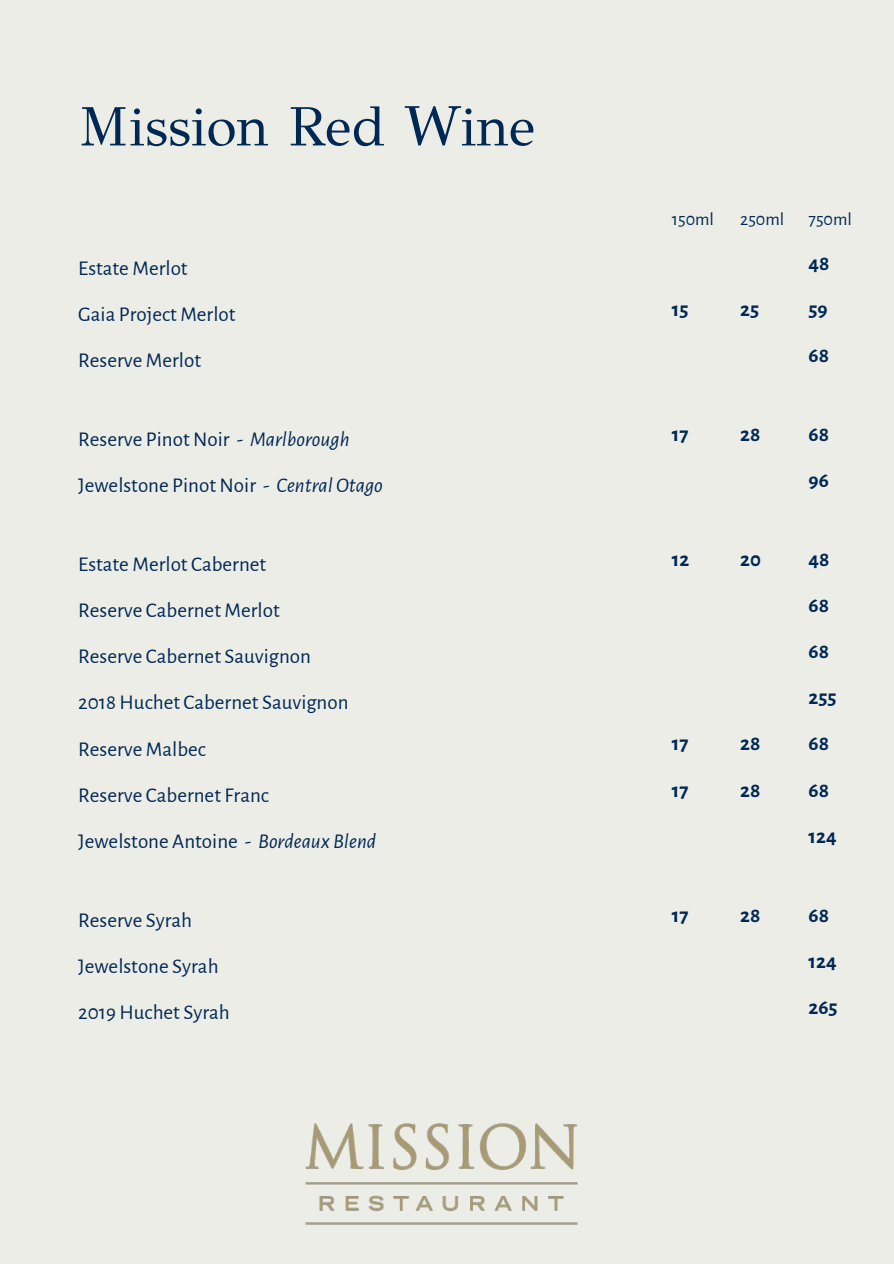
<style>
.page{position:relative;width:894px;height:1264px;background:#fff}
.page>*{position:absolute;margin:0;border:0;box-sizing:border-box;transform-origin:0 0}
.t1{font:55.5px "GFS Didot";color:#002855}
.t2{font:21px/46.2px "Alegreya Sans";color:#002855}
.t3{font:700 21px/46.2px "Alegreya Sans";color:#002855}
.t4{font:18px "Alegreya Sans";color:#002855}
.s1{font-style:italic}
</style>
<div class="page">
<div style="left:0;top:0;width:893px;height:1263px;background:#ecede6"></div>
<img style="left:305px;top:1123px;width:273px;height:102px">
<h1 class="t1" style="left:78px;top:82px;width:458px">Mission Red Wine</h1>
<p class="t2" style="left:78px;top:244px;width:159px">Estate Merlot<br>Gaia Project Merlot<br>Reserve Merlot</p>
<p class="t2" style="left:78px;top:415px;width:306px">Reserve Pinot Noir - <span class="s1">Marlborough<br></span>Jewelstone Pinot Noir - <span class="s1">Central Otago</span></p>
<p class="t2" style="left:78px;top:540px;width:299px">Estate Merlot Cabernet<br>Reserve Cabernet Merlot<br>Reserve Cabernet Sauvignon<br>2018 Huchet Cabernet Sauvignon<br>Reserve Malbec<br>Reserve Cabernet Franc<br>Jewelstone Antoine - <span class="s1">Bordeaux Blend</span></p>
<p class="t2" style="left:78px;top:895px;width:153px">Reserve Syrah<br>Jewelstone Syrah<br>2019 Huchet Syrah</p>
<p class="t4" style="left:671px;top:206px;width:44px">150ml</p>
<p class="t3" style="left:671px;top:284px;width:18px">15</p>
<p class="t4" style="left:740px;top:206px;width:46px">250ml</p>
<p class="t3" style="left:740px;top:284px;width:20px">25</p>
<p class="t4" style="left:808px;top:206px;width:45px">750ml</p>
<p class="t3" style="left:808px;top:238px;width:22px;text-align:justify">48<br>59<br>68</p>
<p class="t3" style="left:671px;top:409px;width:18px">17</p>
<p class="t3" style="left:740px;top:409px;width:22px">28</p>
<p class="t3" style="left:808px;top:409px;width:22px">68<br>96</p>
<p class="t3" style="left:671px;top:534px;width:19px">12</p>
<p class="t3" style="left:671px;top:719px;width:18px">17<br>17</p>
<p class="t3" style="left:740px;top:534px;width:22px">20</p>
<p class="t3" style="left:740px;top:719px;width:22px">28<br>28</p>
<p class="t3" style="left:808px;top:534px;width:30px">48<br>68<br>68<br>255<br>68<br>68<br>124</p>
<p class="t3" style="left:671px;top:890px;width:18px">17</p>
<p class="t3" style="left:740px;top:890px;width:22px">28</p>
<p class="t3" style="left:808px;top:890px;width:31px">68<br>124<br>265</p>
</div>
